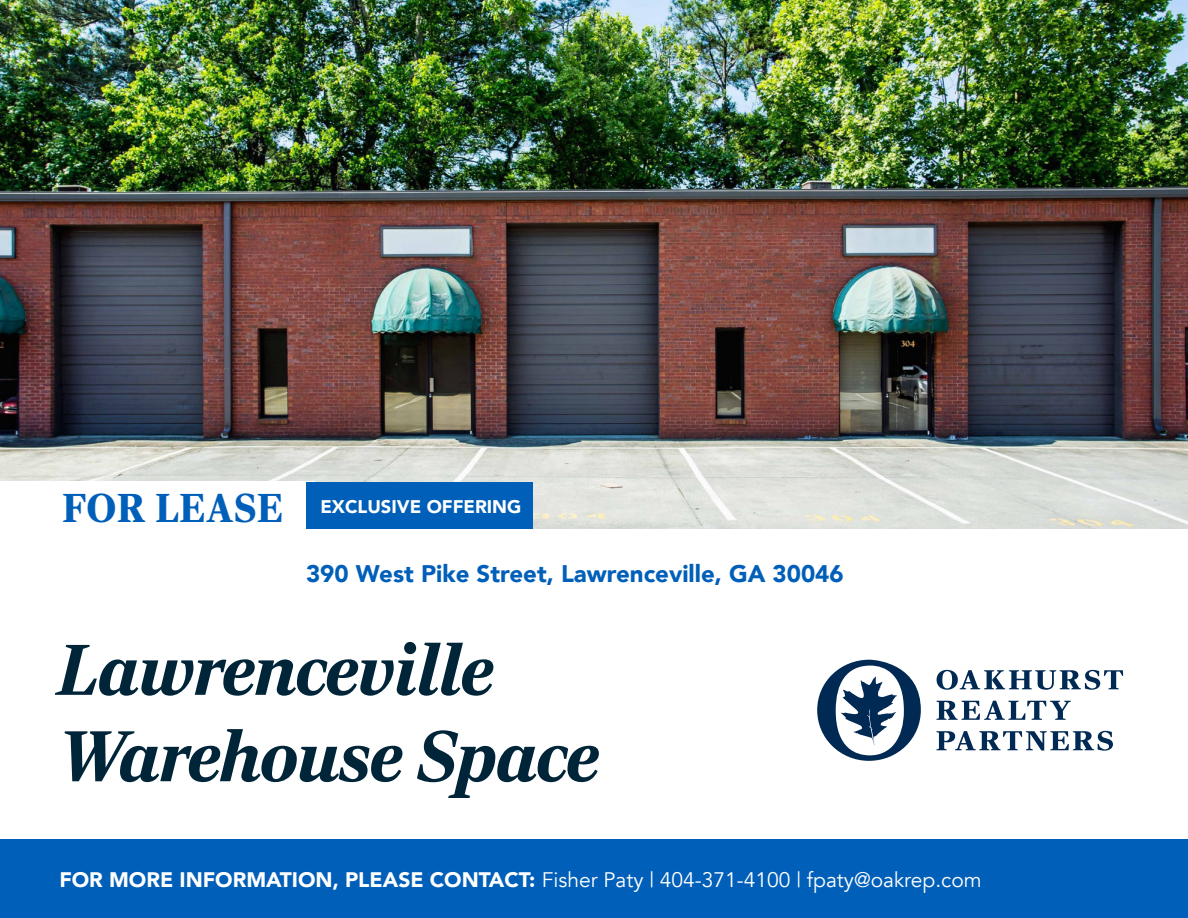
<style>
.page{position:relative;width:1188px;height:918px;background:#fff}
.page>*{position:absolute;margin:0;border:0;box-sizing:border-box;transform-origin:0 0}
.t1{font:italic 900 72px/86.4px "Rocky";color:#002539}
.t2{font:900 40.5px "Rocky";letter-spacing:.02em;color:#005fb9}
.t3{font:900 24px "Avenir";color:#005fb9}
.t4{font:21px "Avenir";color:#fff}
.t5{font:900 18.3px "Avenir";color:#fff}
.s1{font-weight:900}
</style>
<div class="page">
<div style="left:0;top:839px;width:1188px;height:79px;background:#005fb9"></div>
<svg style="left:817px;top:660px;width:104px;height:101px"></svg>
<svg style="left:937px;top:670px;width:186px;height:20px"></svg>
<svg style="left:936px;top:701px;width:135px;height:19px"></svg>
<svg style="left:936px;top:731px;width:177px;height:20px"></svg>
<img style="left:0;top:0;width:1188px;height:528px">
<div style="left:0;top:481px;width:315px;height:59px;background:#fff"></div>
<div style="left:306px;top:482px;width:227px;height:46px;background:#005fb9"></div>
<p class="t2" style="left:62px;top:484px;width:223px">FOR LEASE</p>
<p class="t5" style="left:320px;top:491px;width:203px">EXCLUSIVE OFFERING</p>
<p class="t3" style="left:306px;top:553px;width:539px">390 West Pike Street, Lawrenceville, GA 30046</p>
<p class="t1" style="left:59px;top:627px;width:542px">Lawrenceville<br>Warehouse Space</p>
<p class="t4" style="left:59px;top:867px;width:924px"><span class="s1">FOR MORE INFORMATION, PLEASE CONTACT:</span> Fisher Paty | 404-371-4100 | fpaty@oakrep.com</p>
</div>
